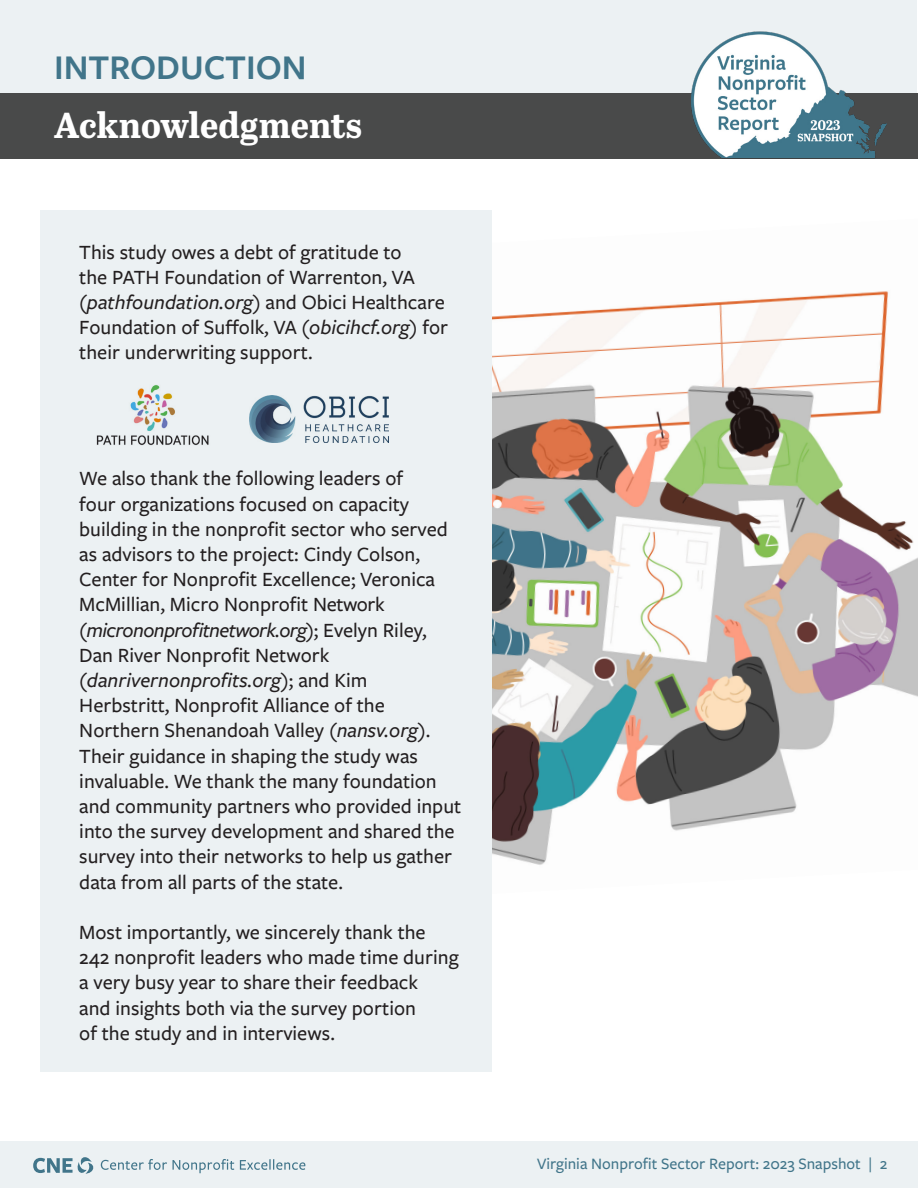
<style>
.page{position:relative;width:918px;height:1188px;background:#fff}
.page>*{position:absolute;margin:0;border:0;box-sizing:border-box;transform-origin:0 0}
.t1{font:700 36px "Abril Titling";color:#fff}
.t2{font:600 36px "Freight Sans Pro";color:#41758a}
.t3{font:500 21px/25.2px "Freight Sans Pro";color:#231f20}
.t4{font:500 16.5px "Freight Sans Pro";color:#41758a}
.s1{font-style:italic}
</style>
<div class="page">
<img style="left:491px;top:219px;width:427px;height:689px">
<div style="left:40px;top:210px;width:451px;height:862px;background:#ecf1f3"></div>
<div style="left:0;top:1142px;width:918px;height:46px;background:#ecf1f3"></div>
<svg style="left:33px;top:1157px;width:61px;height:17px"></svg>
<svg style="left:101px;top:1159px;width:66px;height:11px"></svg>
<svg style="left:173px;top:1159px;width:61px;height:14px"></svg>
<svg style="left:240px;top:1159px;width:65px;height:11px"></svg>
<img style="left:96px;top:385px;width:113px;height:61px">
<img style="left:250px;top:395px;width:139px;height:47px">
<div style="left:0;top:93px;width:918px;height:65px;background:#494a4a"></div>
<div style="left:1px;top:1px;width:916px;height:92px;background:#ecf1f3"></div>
<img style="left:691px;top:31px;width:196px;height:128px">
<p class="t2" style="left:54px;top:43px;width:254px">INTRODUCTION</p>
<p class="t1" style="left:54px;top:99px;width:310px">Acknowledgments</p>
<p class="t3" style="left:79px;top:238px;width:370px">This study owes a debt of gratitude to<br>the PATH Foundation of Warrenton, VA (<span class="s1">pathfoundation.org</span>) and Obici Healthcare Foundation of Suffolk, VA (<span class="s1">obicihcf.org</span>) for their underwriting support.</p>
<p class="t3" style="left:79px;top:465px;width:383px">We also thank the following leaders of<br>four organizations focused on capacity building in the nonprofit sector who served as advisors to the project: Cindy Colson, Center for Nonprofit Excellence; Veronica McMillian, Micro Nonprofit Network (<span class="s1">micrononprofitnetwork.org</span>); Evelyn Riley, Dan River Nonprofit Network (<span class="s1">danrivernonprofits.org</span>); and Kim Herbstritt, Nonprofit Alliance of the Northern Shenandoah Valley (<span class="s1">nansv.org</span>).<br>Their guidance in shaping the study was invaluable. We thank the many foundation and community partners who provided input into the survey development and shared the survey into their networks to help us gather data from all parts of the state.</p>
<p class="t3" style="left:79px;top:919px;width:381px">Most importantly, we sincerely thank the 242 nonprofit leaders who made time during a very busy year to share their feedback<br>and insights both via the survey portion<br>of the study and in interviews.</p>
<p class="t4" style="left:537px;top:1153px;width:352px">Virginia Nonprofit Sector Report: 2023 Snapshot | 2</p>
</div>
